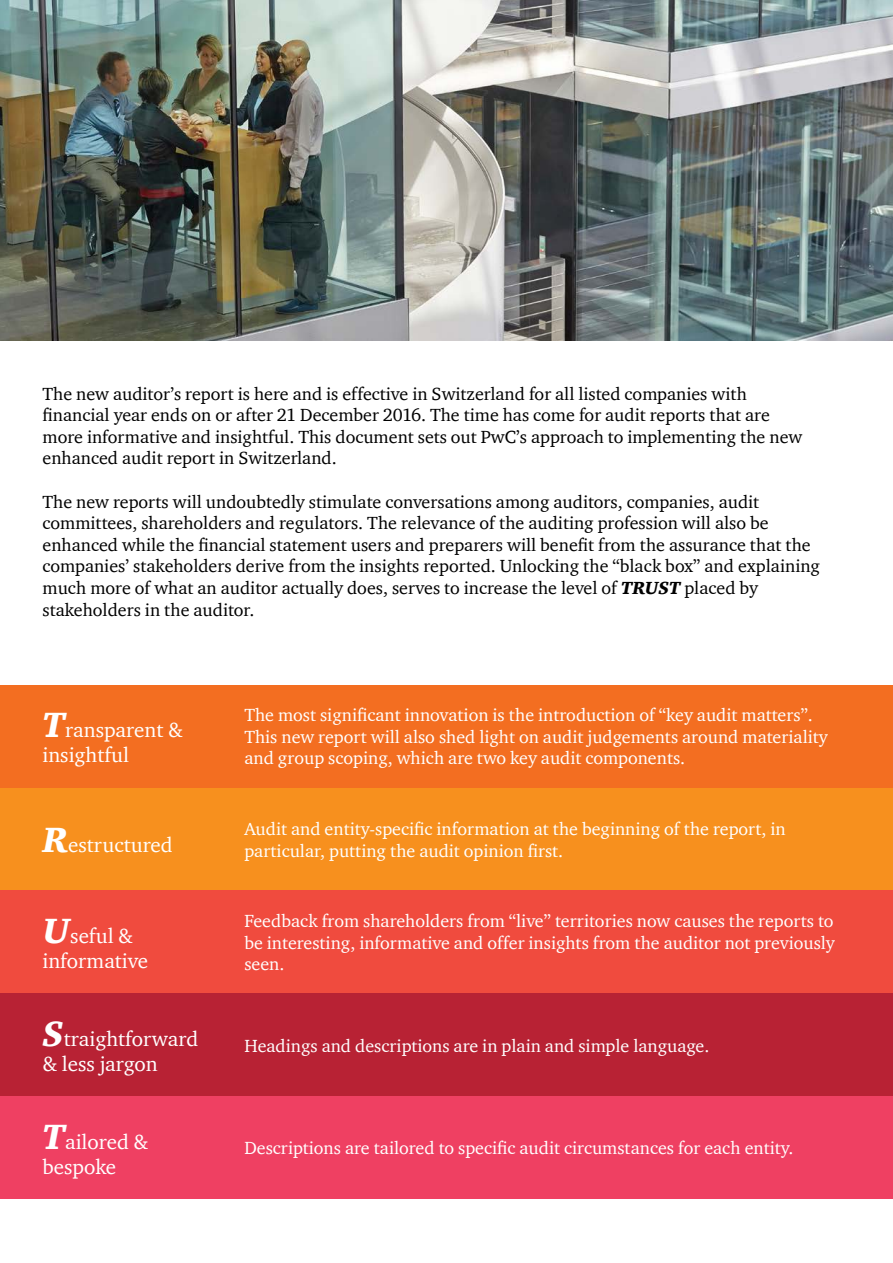
<style>
.page{position:relative;width:893px;height:1263px;background:#fff}
.page>*{position:absolute;margin:0;border:0;box-sizing:border-box;transform-origin:0 0}
.t1{font:21px/25.2px "ITC Charter Com";color:#fff}
.t2{font:18px/21.6px "ITC Charter Com";color:#000}
.t3{font:18px/21.6px "ITC Charter Com";color:#fff}
.s1{font-weight:900;font-style:italic}
.s2{font-weight:900;font-style:italic;font-size:36px}
</style>
<div class="page">
<div style="left:0;top:685px;width:893px;height:102px;background:#f36e21"></div>
<div style="left:0;top:787px;width:893px;height:103px;background:#f7901e"></div>
<div style="left:0;top:890px;width:893px;height:103px;background:#f04b3e"></div>
<div style="left:0;top:993px;width:893px;height:103px;background:#b82234"></div>
<div style="left:0;top:1096px;width:893px;height:103px;background:#ef4062"></div>
<img style="left:0;top:0;width:893px;height:340px">
<p class="t2" style="left:43px;top:382px;width:761px">The new auditor’s report is here and is effective in Switzerland for all listed companies with financial year ends on or after 21 December 2016. The time has come for audit reports that are more informative and insightful. This document sets out PwC’s approach to implementing the new enhanced audit report in Switzerland.</p>
<p class="t2" style="left:43px;top:490px;width:779px">The new reports will undoubtedly stimulate conversations among auditors, companies, audit committees, shareholders and regulators. The relevance of the auditing profession will also be enhanced while the financial statement users and preparers will benefit from the assurance that the companies’ stakeholders derive from the insights reported. Unlocking the “black box” and explaining much more of what an auditor actually does, serves to increase the level of <span class="s1">TRUST</span> placed by stakeholders in the auditor.</p>
<p class="t1" style="left:43px;top:717px;width:142px"><span class="s2">T</span>ransparent &amp; insightful</p>
<p class="t1" style="left:43px;top:832px;width:132px"><span class="s2">R</span>estructured</p>
<p class="t1" style="left:43px;top:923px;width:107px"><span class="s2">U</span>seful &amp; informative</p>
<p class="t1" style="left:43px;top:1025px;width:157px"><span class="s2">S</span>traightforward &amp; less jargon</p>
<p class="t1" style="left:43px;top:1128px;width:107px"><span class="s2">T</span>ailored &amp; bespoke</p>
<p class="t3" style="left:244px;top:704px;width:585px">The most significant innovation is the introduction of “key audit matters”.<br>This new report will also shed light on audit judgements around materiality and group scoping, which are two key audit components.</p>
<p class="t3" style="left:244px;top:818px;width:543px">Audit and entity-specific information at the beginning of the report, in particular, putting the audit opinion first.</p>
<p class="t3" style="left:244px;top:910px;width:592px;text-align:justify">Feedback from shareholders from “live” territories now causes the reports to be interesting, informative and offer insights from the auditor not previously seen.</p>
<p class="t3" style="left:244px;top:1034px;width:467px">Headings and descriptions are in plain and simple language.</p>
<p class="t3" style="left:244px;top:1137px;width:551px">Descriptions are tailored to specific audit circumstances for each entity.</p>
</div>
